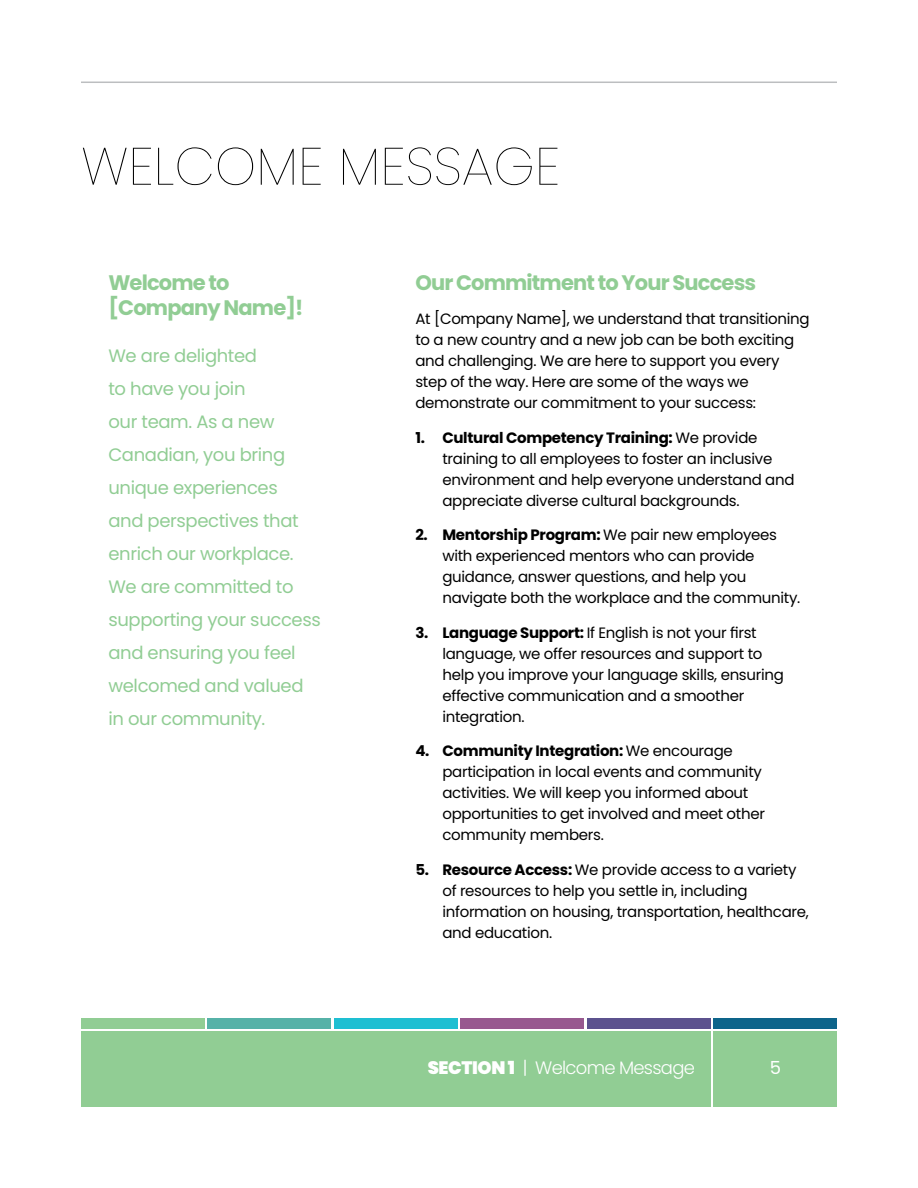
<style>
.page{position:relative;width:918px;height:1188px;background:#fff}
.page>*{position:absolute;margin:0;border:0;box-sizing:border-box;transform-origin:0 0}
.t1{font:100 52.5px "Poppins";color:#000}
.t2{font:700 21px/25.5px "Poppins";letter-spacing:-.04em;color:#91cd94}
.t3{font:18px/33px "Poppins";letter-spacing:-.02em;color:#91cd94}
.t4{font:300 18px "Poppins";letter-spacing:-.04em;color:#fff}
.t5{font:18px "Poppins";color:#fff}
.t6{font:15px/21px "Poppins";letter-spacing:-.02em;color:#000}
.s1{font-weight:700}
.s2{font-weight:900}
</style>
<div class="page">
<div style="left:81px;top:1031px;width:630px;height:76px;background:#91cd94"></div>
<div style="left:714px;top:1031px;width:123px;height:76px;background:#91cd94"></div>
<div style="left:81px;top:1018px;width:124px;height:10px;background:#91cd94"></div>
<div style="left:207px;top:1018px;width:124px;height:10px;background:#56b2a8"></div>
<div style="left:334px;top:1018px;width:124px;height:10px;background:#1ebfd2"></div>
<div style="left:460px;top:1018px;width:124px;height:10px;background:#98598f"></div>
<div style="left:587px;top:1018px;width:124px;height:10px;background:#5c528e"></div>
<div style="left:713px;top:1018px;width:124px;height:10px;background:#0d648a"></div>
<hr style="left:81px;top:82px;width:756px;height:1px;background:#bcbec0">
<h1 class="t1" style="left:81px;top:136px;width:481px">WELCOME MESSAGE</h1>
<h2 class="t2" style="left:108px;top:270px;width:197px">Welcome to [Company Name]!</h2>
<p class="t3" style="left:108px;top:339px;width:214px">We are delighted<br>to have you join<br>our team. As a new<br>Canadian, you bring unique experiences<br>and perspectives that enrich our workplace.<br>We are committed to supporting your success and ensuring you feel welcomed and valued in our community.</p>
<h2 class="t2" style="left:415px;top:270px;width:342px">Our Commitment to Your Success</h2>
<p class="t6" style="left:415px;top:308px;width:396px">At [Company Name], we understand that transitioning to a new country and a new job can be both exciting and challenging. We are here to support you every step of the way. Here are some of the ways we demonstrate our commitment to your success:</p>
<p class="t6" style="left:442px;top:427px;width:354px;text-indent:-27px"><span class="s1">1. Cultural Competency Training:</span> We provide training to all employees to foster an inclusive environment and help everyone understand and appreciate diverse cultural backgrounds.</p>
<p class="t6" style="left:442px;top:524px;width:359px;text-indent:-27px"><span class="s1">2. Mentorship Program:</span> We pair new employees with experienced mentors who can provide guidance, answer questions, and help you navigate both the workplace and the community.</p>
<p class="t6" style="left:442px;top:622px;width:343px;text-indent:-27px"><span class="s1">3. Language Support:</span> If English is not your first language, we offer resources and support to help you improve your language skills, ensuring effective communication and a smoother integration.</p>
<p class="t6" style="left:442px;top:740px;width:324px;text-indent:-27px"><span class="s1">4. Community Integration:</span> We encourage participation in local events and community activities. We will keep you informed about opportunities to get involved and meet other community members.</p>
<p class="t6" style="left:442px;top:859px;width:368px;text-indent:-27px"><span class="s1">5. Resource Access:</span> We provide access to a variety of resources to help you settle in, including information on housing, transportation, healthcare, and education.</p>
<p class="t4" style="left:428px;top:1058px;width:269px"><span class="s2">SECTION 1</span> | Welcome Message</p>
<p class="t5" style="left:770px;top:1058px;width:13px">5</p>
</div>
